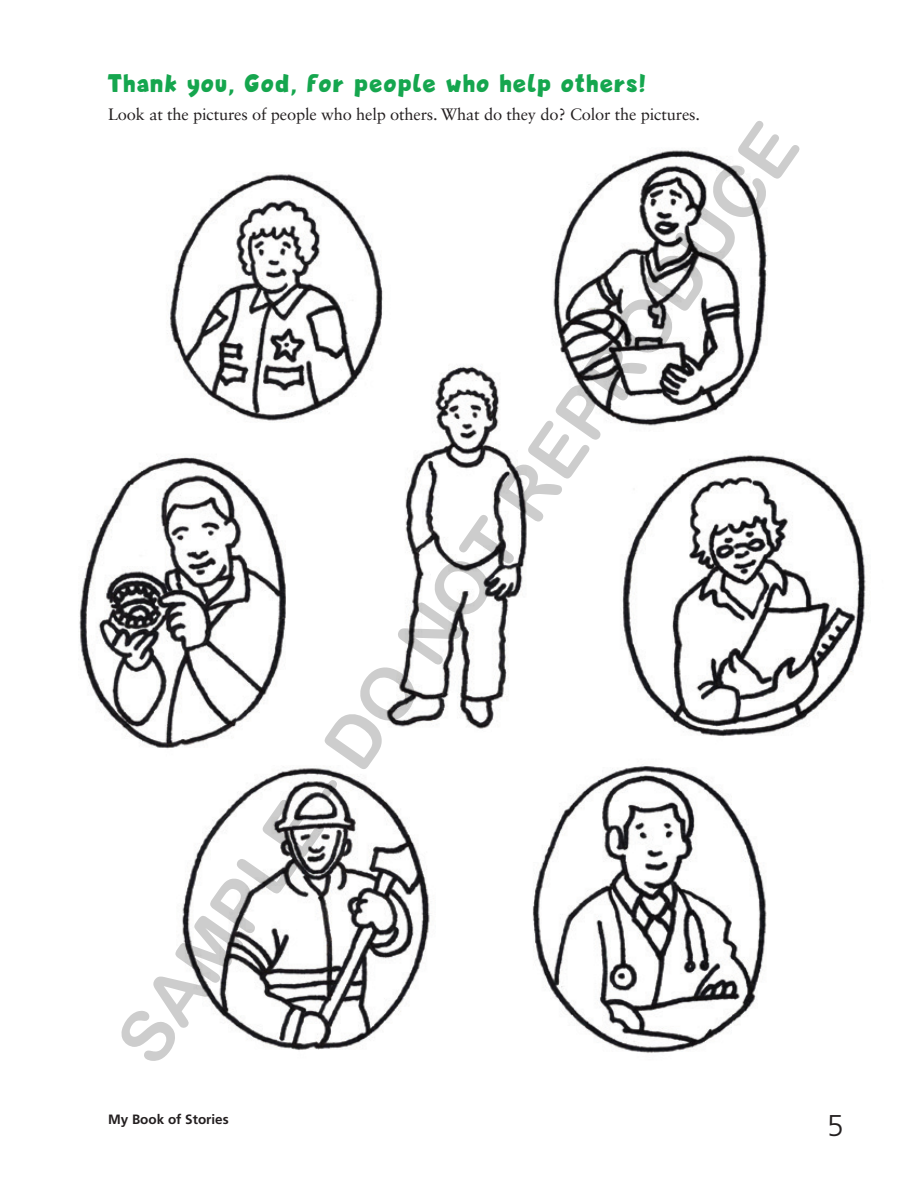
<style>
.page{position:relative;width:918px;height:1188px;background:#fff}
.page>*{position:absolute;margin:0;border:0;box-sizing:border-box;transform-origin:0 0}
.t1{font:72px "Arial Rounded MT Bold";color:rgb(0 0 0/.2)}
.t2{font:300 30px "Frutiger LT Std";color:#231f20}
.t3{font:700 25.5px "Lapsus Pro";letter-spacing:.1em;color:#15a64e}
.t4{font:16.5px "Sabon LT Std";letter-spacing:-.01em;color:#231f20}
.t5{font:700 13.5px "Frutiger LT Std";color:#231f20}
</style>
<div class="page">
<img style="left:142px;top:157px;width:279px;height:279px;border-radius:139px">
<img style="left:553px;top:150px;width:215px;height:276px">
<img style="left:621px;top:454px;width:245px;height:283px">
<img style="left:532px;top:766px;width:235px;height:287px">
<img style="left:182px;top:766px;width:248px;height:284px">
<img style="left:372px;top:357px;width:155px;height:372px">
<img style="left:79px;top:455px;width:207px;height:294px">
<h3 class="t3" style="left:108px;top:69px;width:539px">Thank you, God, for people who help others!</h3>
<p class="t4" style="left:108px;top:104px;width:594px">Look at the pictures of people who help others. What do they do? Color the pictures.</p>
<h1 class="t1" style="left:100px;top:1031px;width:1130px;rotate:-55deg">SAMPLE - DO NOT REPRODUCE</h1>
<p class="t5" style="left:108px;top:1111px;width:122px">My Book of Stories</p>
<h2 class="t2" style="left:827px;top:1109px;width:18px">5</h2>
</div>
